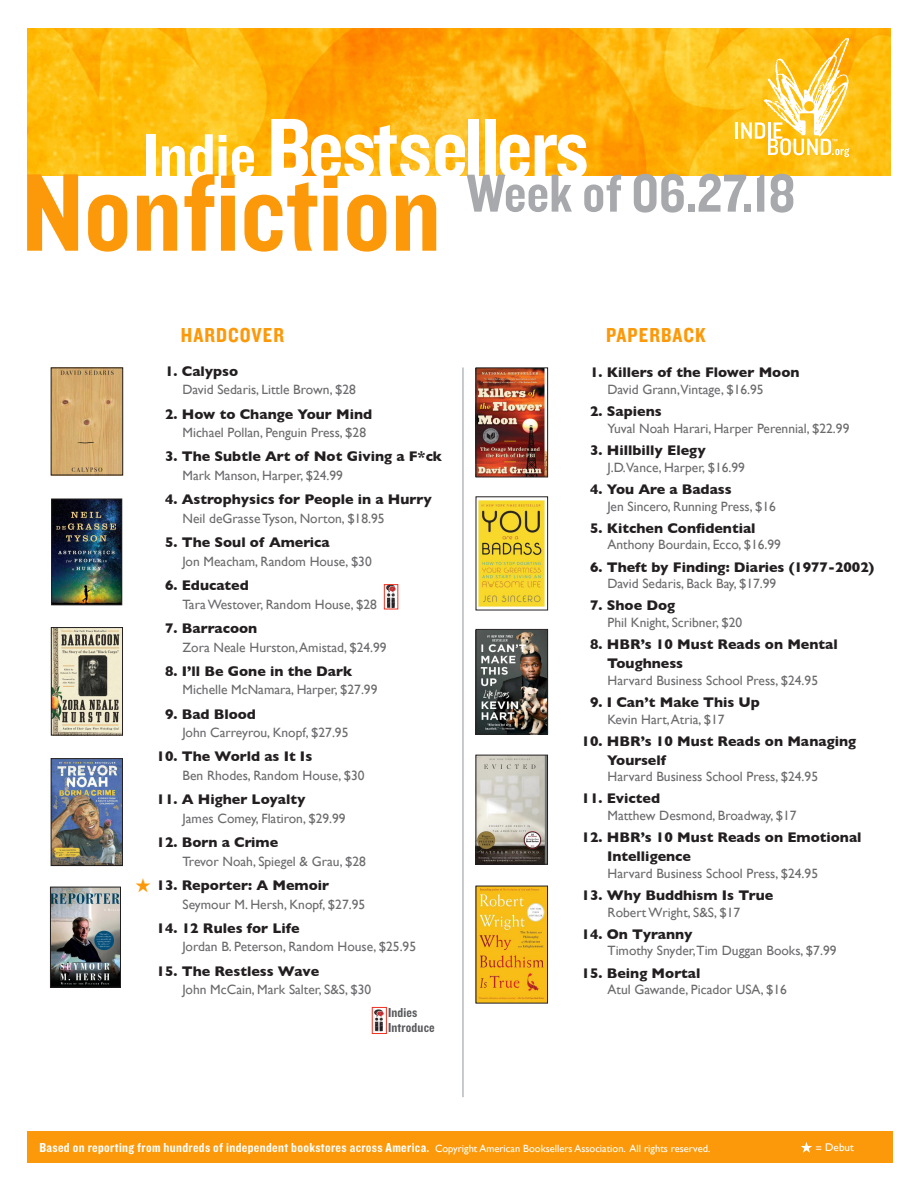
<style>
.page{position:relative;width:918px;height:1188px;background:#fff}
.page>*{position:absolute;margin:0;border:0;box-sizing:border-box;transform-origin:0 0}
.t1{font:114.6px "Knockout 50 Welterweight";color:#fc990a}
.t2{font:88.05px "Knockout 50 Welterweight";letter-spacing:-.03em;color:#fff}
.t3{font:55.5px "Knockout 50 Welterweight";color:#a8a9ad}
.t4{font:21px "Knockout 50 Welterweight";letter-spacing:.05em;color:#fc990a}
.BestsellerTitle{font:700 14.25px/18.9px "Gill Sans";color:#231f20}
.Body_Text_2{font:13.5px "Gill Sans";color:#6b6b6e}
.t5{font:13.5px "Knockout 50 Welterweight";letter-spacing:.025em;color:#fff}
.subtitle_and_author{font:13.5px "Knockout 50 Welterweight";letter-spacing:.01em;color:#57585a}
.t6{font:11.1px "Gill Sans";color:#fff}
.s1{font-size:65.1px}
.s2{font-family:"Gill Sans";font-size:10.5px}
</style>
<div class="page">
<img style="left:27px;top:28px;width:864px;height:148px">
<hr style="left:463px;top:367px;width:1px;height:730px;background:#939598">
<div style="left:27px;top:1131px;width:865px;height:31px;background:#fc990a"></div>
<svg style="left:736px;top:38px;width:113px;height:119px"></svg>
<svg style="left:801px;top:1142px;width:11px;height:11px"></svg>
<img style="left:374px;top:1009px;width:10px;height:23px">
<div style="left:372px;top:1007px;width:15px;height:27px;border:1px solid #ef3122"></div>
<img style="left:53px;top:501px;width:67px;height:102px">
<div style="left:51px;top:499px;width:71px;height:106px;border:1px solid #231f20"></div>
<img style="left:53px;top:629px;width:68px;height:104px">
<div style="left:51px;top:627px;width:72px;height:108px;border:1px solid #231f20"></div>
<img style="left:52px;top:889px;width:67px;height:96px">
<div style="left:50px;top:887px;width:71px;height:100px;border:1px solid #231f20"></div>
<img style="left:53px;top:370px;width:68px;height:103px">
<div style="left:51px;top:368px;width:72px;height:107px;border:1px solid #231f20"></div>
<img style="left:53px;top:760px;width:68px;height:104px">
<div style="left:51px;top:758px;width:72px;height:108px;border:1px solid #231f20"></div>
<img style="left:386px;top:586px;width:10px;height:21px">
<div style="left:384px;top:584px;width:14px;height:25px;border:1px solid #ef3122"></div>
<img style="left:478px;top:370px;width:68px;height:105px">
<div style="left:476px;top:368px;width:72px;height:109px;border:1px solid #231f20"></div>
<img style="left:478px;top:500px;width:68px;height:107px">
<div style="left:476px;top:497px;width:72px;height:113px;border:1px solid #231f20"></div>
<img style="left:478px;top:631px;width:68px;height:101px">
<div style="left:476px;top:629px;width:72px;height:105px;border:1px solid #231f20"></div>
<img style="left:478px;top:757px;width:68px;height:105px">
<div style="left:476px;top:755px;width:72px;height:109px;border:1px solid #231f20"></div>
<img style="left:478px;top:888px;width:68px;height:113px">
<div style="left:476px;top:886px;width:72px;height:117px;border:1px solid #231f20"></div>
<p class="t2" style="left:143px;top:90px;width:447px"><span class="s1">Indie</span> Bestsellers</p>
<p class="t1" style="left:22px;top:137px;width:421px">Nonfiction</p>
<p class="t3" style="left:466px;top:157px;width:331px">Week of 06.27.18</p>
<p class="t4" style="left:181px;top:321px;width:105px">HARDCOVER</p>
<p class="t4" style="left:606px;top:321px;width:101px">PAPERBACK</p>
<p class="BestsellerTitle" style="left:165px;top:361px;width:75px">1. Calypso</p>
<p class="Body_Text_2" style="left:183px;top:382px;width:175px">David Sedaris, Little Brown, $28</p>
<p class="BestsellerTitle" style="left:165px;top:404px;width:209px">2. How to Change Your Mind</p>
<p class="Body_Text_2" style="left:183px;top:425px;width:185px">Michael Pollan, Penguin Press, $28</p>
<p class="BestsellerTitle" style="left:165px;top:447px;width:279px">3. The Subtle Art of Not Giving a F*ck</p>
<p class="Body_Text_2" style="left:183px;top:468px;width:162px">Mark Manson, Harper, $24.99</p>
<p class="BestsellerTitle" style="left:165px;top:490px;width:268px">4. Astrophysics for People in a Hurry</p>
<p class="Body_Text_2" style="left:183px;top:510px;width:204px">Neil deGrasse Tyson, Norton, $18.95</p>
<p class="BestsellerTitle" style="left:165px;top:533px;width:166px">5. The Soul of America</p>
<p class="Body_Text_2" style="left:183px;top:553px;width:191px">Jon Meacham, Random House, $30</p>
<p class="BestsellerTitle" style="left:165px;top:575px;width:85px">6. Educated</p>
<p class="Body_Text_2" style="left:183px;top:596px;width:196px">Tara Westover, Random House, $28</p>
<p class="BestsellerTitle" style="left:165px;top:618px;width:94px">7. Barracoon</p>
<p class="Body_Text_2" style="left:183px;top:639px;width:206px">Zora Neale Hurston, Amistad, $24.99</p>
<p class="BestsellerTitle" style="left:165px;top:661px;width:189px">8. I’ll Be Gone in the Dark</p>
<p class="Body_Text_2" style="left:183px;top:682px;width:196px">Michelle McNamara, Harper, $27.99</p>
<p class="BestsellerTitle" style="left:165px;top:704px;width:92px">9. Bad Blood</p>
<p class="Body_Text_2" style="left:183px;top:725px;width:167px">John Carreyrou, Knopf, $27.95</p>
<p class="BestsellerTitle" style="left:157px;top:747px;width:157px">10. The World as It Is</p>
<p class="Body_Text_2" style="left:183px;top:768px;width:184px">Ben Rhodes, Random House, $30</p>
<p class="BestsellerTitle" style="left:157px;top:790px;width:150px">11. A Higher Loyalty</p>
<p class="Body_Text_2" style="left:183px;top:810px;width:165px">James Comey, Flatiron, $29.99</p>
<p class="BestsellerTitle" style="left:157px;top:832px;width:123px">12. Born a Crime</p>
<p class="Body_Text_2" style="left:183px;top:853px;width:185px">Trevor Noah, Spiegel &amp; Grau, $28</p>
<p class="BestsellerTitle" style="left:157px;top:875px;width:174px">13. Reporter: A Memoir</p>
<p class="Body_Text_2" style="left:183px;top:896px;width:184px">Seymour M. Hersh, Knopf, $27.95</p>
<p class="BestsellerTitle" style="left:157px;top:918px;width:145px">14. 12 Rules for Life</p>
<p class="Body_Text_2" style="left:183px;top:939px;width:235px">Jordan B. Peterson, Random House, $25.95</p>
<p class="BestsellerTitle" style="left:157px;top:961px;width:164px">15. The Restless Wave</p>
<p class="Body_Text_2" style="left:183px;top:982px;width:190px">John McCain, Mark Salter, S&amp;S, $30</p>
<p class="subtitle_and_author" style="left:388px;top:1003px;width:31px">Indies</p>
<p class="subtitle_and_author" style="left:388px;top:1018px;width:48px">Introduce</p>
<p class="BestsellerTitle" style="left:590px;top:363px;width:211px">1. Killers of the Flower Moon</p>
<p class="Body_Text_2" style="left:608px;top:382px;width:158px">David Grann,Vintage, $16.95</p>
<p class="BestsellerTitle" style="left:590px;top:402px;width:73px">2. Sapiens</p>
<p class="Body_Text_2" style="left:608px;top:420px;width:243px">Yuval Noah Harari, Harper Perennial, $22.99</p>
<p class="BestsellerTitle" style="left:590px;top:440px;width:117px">3. Hillbilly Elegy</p>
<p class="Body_Text_2" style="left:608px;top:459px;width:139px">J.D.Vance, Harper, $16.99</p>
<p class="BestsellerTitle" style="left:590px;top:479px;width:143px">4. You Are a Badass</p>
<p class="Body_Text_2" style="left:608px;top:498px;width:170px">Jen Sincero, Running Press, $16</p>
<p class="BestsellerTitle" style="left:590px;top:518px;width:167px">5. Kitchen Confidential</p>
<p class="Body_Text_2" style="left:608px;top:537px;width:175px">Anthony Bourdain, Ecco, $16.99</p>
<p class="BestsellerTitle" style="left:590px;top:557px;width:286px">6. Theft by Finding: Diaries (1977-2002)</p>
<p class="Body_Text_2" style="left:608px;top:576px;width:170px">David Sedaris, Back Bay, $17.99</p>
<p class="BestsellerTitle" style="left:590px;top:596px;width:87px">7. Shoe Dog</p>
<p class="Body_Text_2" style="left:608px;top:615px;width:136px">Phil Knight, Scribner, $20</p>
<p class="BestsellerTitle" style="left:607px;top:635px;width:232px;text-indent:-17px">8. HBR’s 10 Must Reads on Mental<br>Toughness</p>
<p class="Body_Text_2" style="left:608px;top:672px;width:212px">Harvard Business School Press, $24.95</p>
<p class="BestsellerTitle" style="left:590px;top:692px;width:171px">9. I Can’t Make This Up</p>
<p class="Body_Text_2" style="left:608px;top:711px;width:119px">Kevin Hart, Atria, $17</p>
<p class="BestsellerTitle" style="left:607px;top:731px;width:251px;text-indent:-25px">10. HBR’s 10 Must Reads on Managing<br>Yourself</p>
<p class="Body_Text_2" style="left:608px;top:769px;width:212px">Harvard Business School Press, $24.95</p>
<p class="BestsellerTitle" style="left:582px;top:789px;width:80px">11. Evicted</p>
<p class="Body_Text_2" style="left:608px;top:808px;width:191px">Matthew Desmond, Broadway, $17</p>
<p class="BestsellerTitle" style="left:607px;top:828px;width:256px;text-indent:-25px">12. HBR’s 10 Must Reads on Emotional<br>Intelligence</p>
<p class="Body_Text_2" style="left:608px;top:865px;width:212px">Harvard Business School Press, $24.95</p>
<p class="BestsellerTitle" style="left:582px;top:885px;width:193px">13. Why Buddhism Is True</p>
<p class="Body_Text_2" style="left:608px;top:904px;width:134px">Robert Wright, S&amp;S, $17</p>
<p class="BestsellerTitle" style="left:582px;top:924px;width:113px">14. On Tyranny</p>
<p class="Body_Text_2" style="left:608px;top:943px;width:230px">Timothy Snyder,Tim Duggan Books, $7.99</p>
<p class="BestsellerTitle" style="left:582px;top:963px;width:120px">15. Being Mortal</p>
<p class="Body_Text_2" style="left:608px;top:982px;width:181px">Atul Gawande, Picador USA, $16</p>
<p class="t5" style="left:39px;top:1139px;width:672px">Based on reporting from hundreds of independent bookstores across America. <span class="s2">Copyright American Booksellers Association. All rights reserved.</span></p>
<p class="t6" style="left:816px;top:1141px;width:40px">= Debut</p>
</div>
